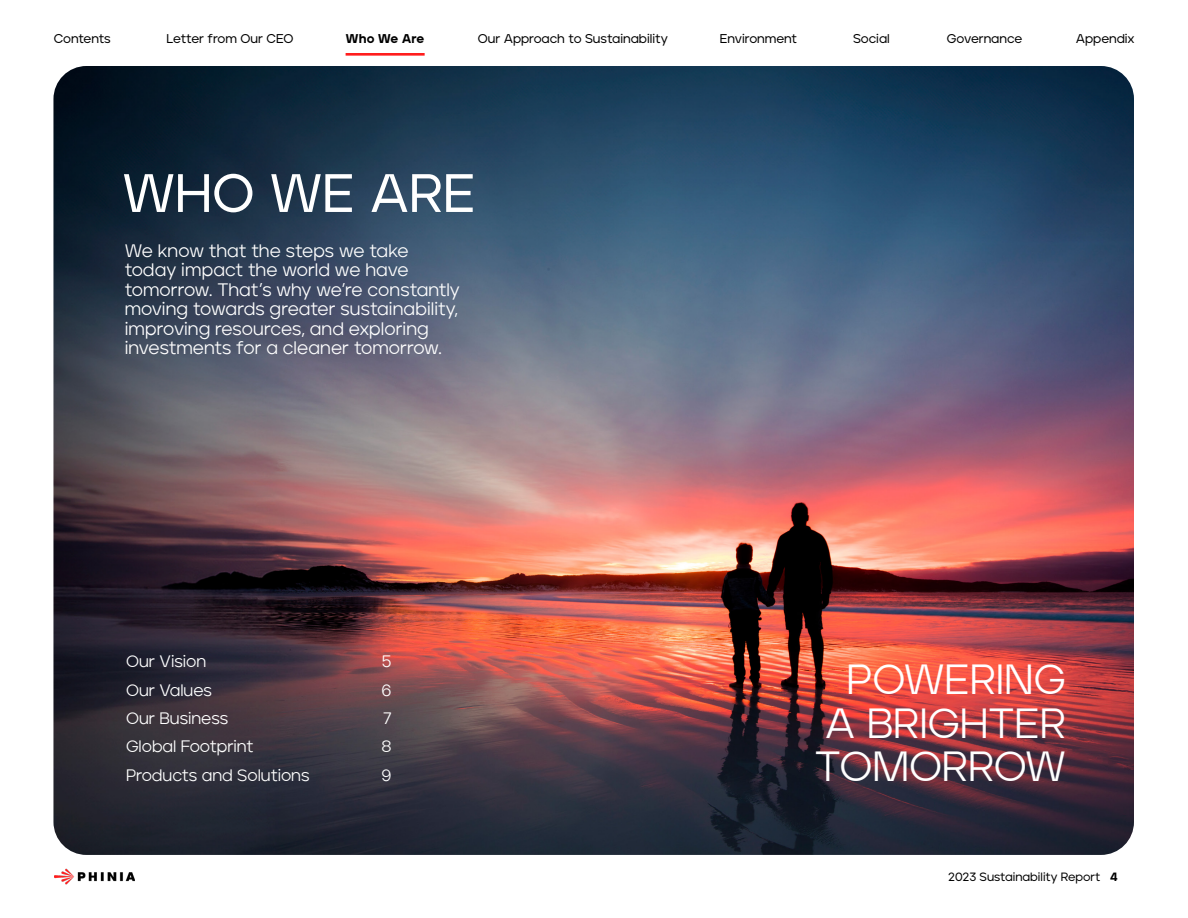
<style>
.page{position:relative;width:1188px;height:918px;background:#fff}
.page>*{position:absolute;margin:0;border:0;box-sizing:border-box;transform-origin:0 0}
.t1{font:500 54px "Jeko";letter-spacing:-.01em;color:#fff}
.t2{font:42px/43.5px "Jeko";color:#fff;text-align:justify}
.t3{font:18px/19.5px "Jeko";color:#fff}
.t4{font:16.5px "Jeko";color:#fff}
.t5{font:500 12.75px "Jeko";letter-spacing:-.005em;color:#000}
.t6{font:900 12.75px "Jeko";letter-spacing:-.005em;color:#000}
.t7{font:500 12px "Jeko";color:#000}
.s1{font-weight:900}
</style>
<div class="page">
<img style="left:53px;top:66px;width:1081px;height:789px">
<img style="left:54px;top:868px;width:81px;height:17px">
<hr style="left:346px;top:53px;width:79px;height:3px;background:#ff1d1d">
<p class="t5" style="left:54px;top:30px;width:58px">Contents</p>
<p class="t5" style="left:167px;top:30px;width:128px">Letter from Our CEO</p>
<p class="t6" style="left:346px;top:30px;width:80px">Who We Are</p>
<p class="t5" style="left:478px;top:30px;width:192px">Our Approach to Sustainability</p>
<p class="t5" style="left:720px;top:30px;width:79px">Environment</p>
<p class="t5" style="left:853px;top:30px;width:38px">Social</p>
<p class="t5" style="left:947px;top:30px;width:77px">Governance</p>
<p class="t5" style="left:1076px;top:30px;width:60px">Appendix</p>
<h1 class="t1" style="left:122px;top:161px;width:355px">WHO WE ARE</h1>
<p class="t3" style="left:125px;top:241px;width:337px">We know that the steps we take today impact the world we have tomorrow. That’s why we’re constantly moving towards greater sustainability, improving resources, and exploring investments for a cleaner tomorrow.</p>
<p class="t4" style="left:126px;top:652px;width:82px">Our Vision</p>
<p class="t4" style="left:382px;top:652px;width:11px">5</p>
<p class="t4" style="left:126px;top:680px;width:87px">Our Values</p>
<p class="t4" style="left:382px;top:680px;width:11px">6</p>
<p class="t4" style="left:126px;top:709px;width:104px">Our Business</p>
<p class="t4" style="left:383px;top:709px;width:10px">7</p>
<p class="t4" style="left:126px;top:737px;width:129px">Global Footprint</p>
<p class="t4" style="left:381px;top:737px;width:12px">8</p>
<p class="t4" style="left:126px;top:765px;width:185px">Products and Solutions</p>
<p class="t4" style="left:382px;top:765px;width:11px">9</p>
<h2 class="t2" style="left:815px;top:658px;width:253px;text-indent:32px">POWERING A BRIGHTER TOMORROW</h2>
<p class="t7" style="left:948px;top:870px;width:171px">2023 Sustainability Report <span class="s1">4</span></p>
</div>
